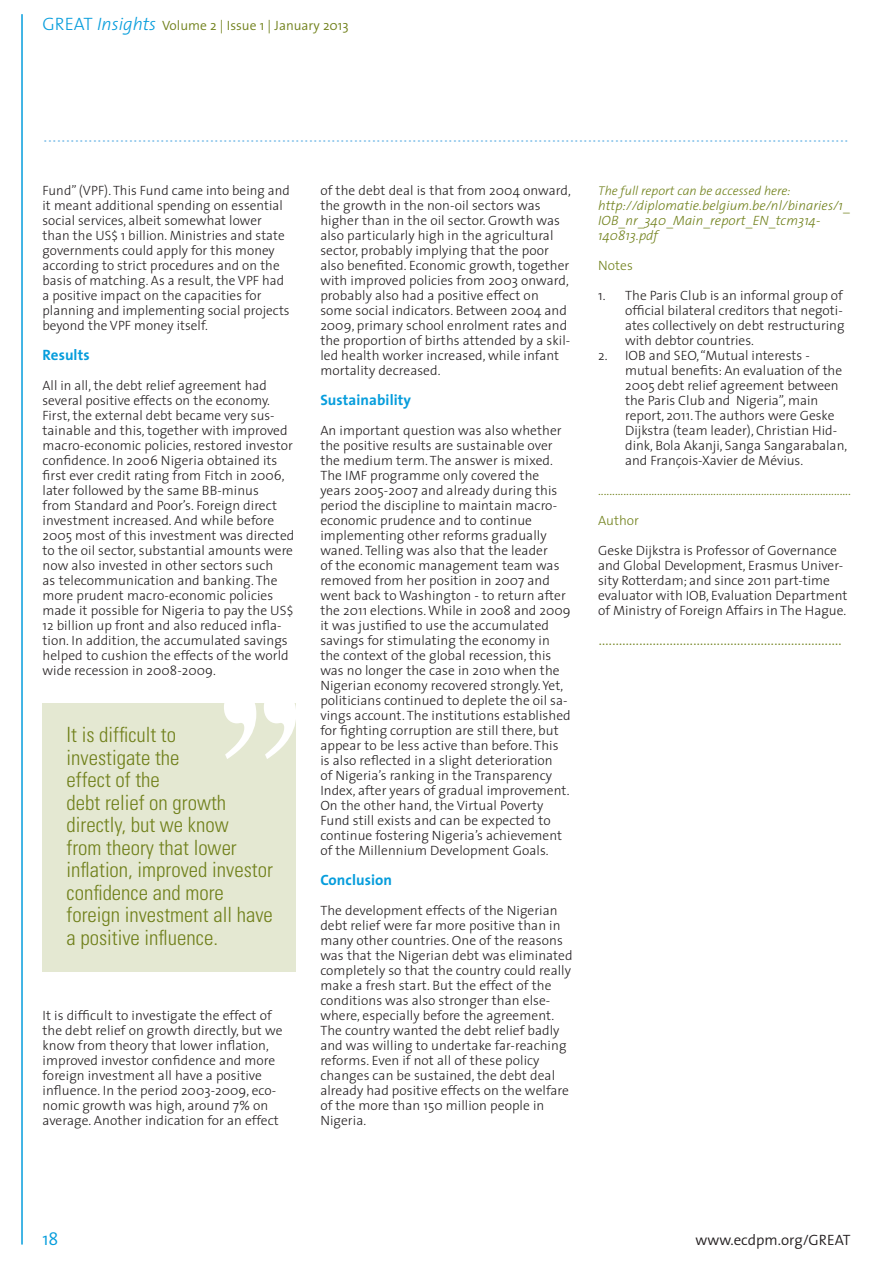
<style>
.page{position:relative;width:893px;height:1263px;background:#fff}
.page>*{position:absolute;margin:0;border:0;box-sizing:border-box;transform-origin:0 0}
.t1{font:300 condensed 21px/22.5px "Univers";color:#71811c}
.t2{font:18px "Times";color:#8bc5eb}
.t3{font:300 18px "The Sans";color:#069ddc}
.t4{font:700 15px "The Sans";letter-spacing:.005em;color:#069ddc}
.t5{font:300 15px "The Sans";color:#231f20}
.t6{font:300 13.5px/15px "The Sans";letter-spacing:.005em;color:#231f20}
.t7{font:300 13.5px "The Sans";color:#71811c}
.t8{font:italic 300 13.5px/15px "The Sans";letter-spacing:.005em;color:#71811c}
.t9{font:13.5px "Times";color:#71811c}
.t10{font:300 13.5px "The Sans";color:#71811c}
.t11{font:italic 300 12.75px "The Sans";color:#71811c}
.s1{font-size:18px;color:#069ddc}
.s2{font-style:italic;font-size:18px;color:#069ddc}
</style>
<div class="page">
<hr style="left:21px;top:14px;width:2px;height:1230px;background:#069ddc">
<div style="left:43px;top:703px;width:253px;height:269px;background:#e4e8d2"></div>
<svg style="left:264px;top:703px;width:32px;height:56px"></svg>
<svg style="left:224px;top:703px;width:32px;height:56px"></svg>
<p class="t10" style="left:43px;top:14px;width:308px"><span class="s1">GREAT</span> <span class="s2">Insights</span> Volume 2 | Issue 1 | January 2013</p>
<h2 class="t2" style="left:43px;top:120px;width:807px">...................................................................................................................................................................................</h2>
<p class="t6" style="left:43px;top:183px;width:249px">Fund” (VPF). This Fund came into being and it meant additional spending on essential social services, albeit somewhat lower than the US$ 1 billion. Ministries and state governments could apply for this money according to strict procedures and on the basis of matching. As a result, the VPF had a positive impact on the capacities for planning and implementing social projects beyond the VPF money itself.</p>
<p class="t4" style="left:43px;top:342px;width:49px">Results</p>
<p class="t6" style="left:43px;top:378px;width:253px">All in all, the debt relief agreement had several positive effects on the economy.<br>First, the external debt became very sus&shy;tainable and this, together with improved macro-economic policies, restored investor confidence. In 2006 Nigeria obtained its first ever credit rating from Fitch in 2006, later followed by the same BB-minus<br>from Standard and Poor’s. Foreign direct investment increased. And while before 2005 most of this investment was directed to the oil sector, substantial amounts were now also invested in other sectors such<br>as telecommunication and banking. The more prudent macro-economic policies made it possible for Nigeria to pay the US$ 12 billion up front and also reduced infla&shy;tion. In addition, the accumulated savings helped to cushion the effects of the world wide recession in 2008-2009.</p>
<p class="t1" style="left:67px;top:723px;width:208px">It is difficult to<br>investigate the<br>effect of the<br>debt relief on growth directly, but we know<br>from theory that lower inflation, improved investor confidence and more foreign investment all have a positive influence.</p>
<p class="t6" style="left:43px;top:1008px;width:242px">It is difficult to investigate the effect of the debt relief on growth directly, but we know from theory that lower inflation, improved investor confidence and more foreign investment all have a positive influence. In the period 2003-2009, eco&shy;nomic growth was high, around 7% on average. Another indication for an effect</p>
<p class="t6" style="left:320px;top:183px;width:252px">of the debt deal is that from 2004 onward, the growth in the non-oil sectors was higher than in the oil sector. Growth was also particularly high in the agricultural sector, probably implying that the poor also benefited. Economic growth, together with improved policies from 2003 onward, probably also had a positive effect on some social indicators. Between 2004 and 2009, primary school enrolment rates and the proportion of births attended by a skil&shy;led health worker increased, while infant mortality decreased.</p>
<p class="t4" style="left:320px;top:387px;width:92px">Sustainability</p>
<p class="t6" style="left:320px;top:423px;width:252px">An important question was also whether the positive results are sustainable over the medium term. The answer is mixed.<br>The IMF programme only covered the years 2005-2007 and already during this period the discipline to maintain macro&shy;economic prudence and to continue implementing other reforms gradually waned. Telling was also that the leader<br>of the economic management team was removed from her position in 2007 and went back to Washington - to return after the 2011 elections. While in 2008 and 2009 it was justified to use the accumulated savings for stimulating the economy in the context of the global recession, this was no longer the case in 2010 when the Nigerian economy recovered strongly. Yet, politicians continued to deplete the oil sa&shy;vings account. The institutions established for fighting corruption are still there, but appear to be less active than before. This is also reflected in a slight deterioration<br>of Nigeria’s ranking in the Transparency Index, after years of gradual improvement.<br>On the other hand, the Virtual Poverty Fund still exists and can be expected to continue fostering Nigeria’s achievement of the Millennium Development Goals.</p>
<p class="t4" style="left:320px;top:867px;width:73px">Conclusion</p>
<p class="t6" style="left:320px;top:903px;width:254px">The development effects of the Nigerian debt relief were far more positive than in many other countries. One of the reasons was that the Nigerian debt was eliminated completely so that the country could really make a fresh start. But the effect of the conditions was also stronger than else&shy;where, especially before the agreement.<br>The country wanted the debt relief badly and was willing to undertake far-reaching reforms. Even if not all of these policy changes can be sustained, the debt deal already had positive effects on the welfare of the more than 150 million people in Nigeria.</p>
<p class="t11" style="left:598px;top:180px;width:194px">The full report can be accessed here:</p>
<p class="t8" style="left:598px;top:198px;width:253px">http://diplomatie.belgium.be/nl/binaries/1_<br>IOB_nr_340_Main_report_EN_tcm314-<br>140813.pdf</p>
<p class="t7" style="left:598px;top:254px;width:36px">Notes</p>
<p class="t6" style="left:625px;top:288px;width:221px;text-indent:-27px">1. The Paris Club is an informal group of official bilateral creditors that negoti&shy;ates collectively on debt restructuring with debtor countries.</p>
<p class="t6" style="left:625px;top:348px;width:224px;text-indent:-27px">2. IOB and SEO, “Mutual interests - mutual benefits: An evaluation of the 2005 debt relief agreement between the Paris Club and Nigeria”, main report, 2011. The authors were Geske Dijkstra (team leader), Christian Hid&shy;dink, Bola Akanji, Sanga Sangarabalan, and François-Xavier de Mévius.</p>
<p class="t7" style="left:598px;top:479px;width:254px">..........................................................................................</p>
<p class="t7" style="left:598px;top:509px;width:42px">Author</p>
<p class="t6" style="left:598px;top:543px;width:251px">Geske Dijkstra is Professor of Governance and Global Development, Erasmus Univer&shy;sity Rotterdam; and since 2011 part-time evaluator with IOB, Evaluation Department of Ministry of Foreign Affairs in The Hague.</p>
<p class="t9" style="left:598px;top:628px;width:244px">........................................................................</p>
<h2 class="t3" style="left:43px;top:1224px;width:17px">18</h2>
<p class="t5" style="left:695px;top:1228px;width:157px">www.ecdpm.org/GREAT</p>
</div>
